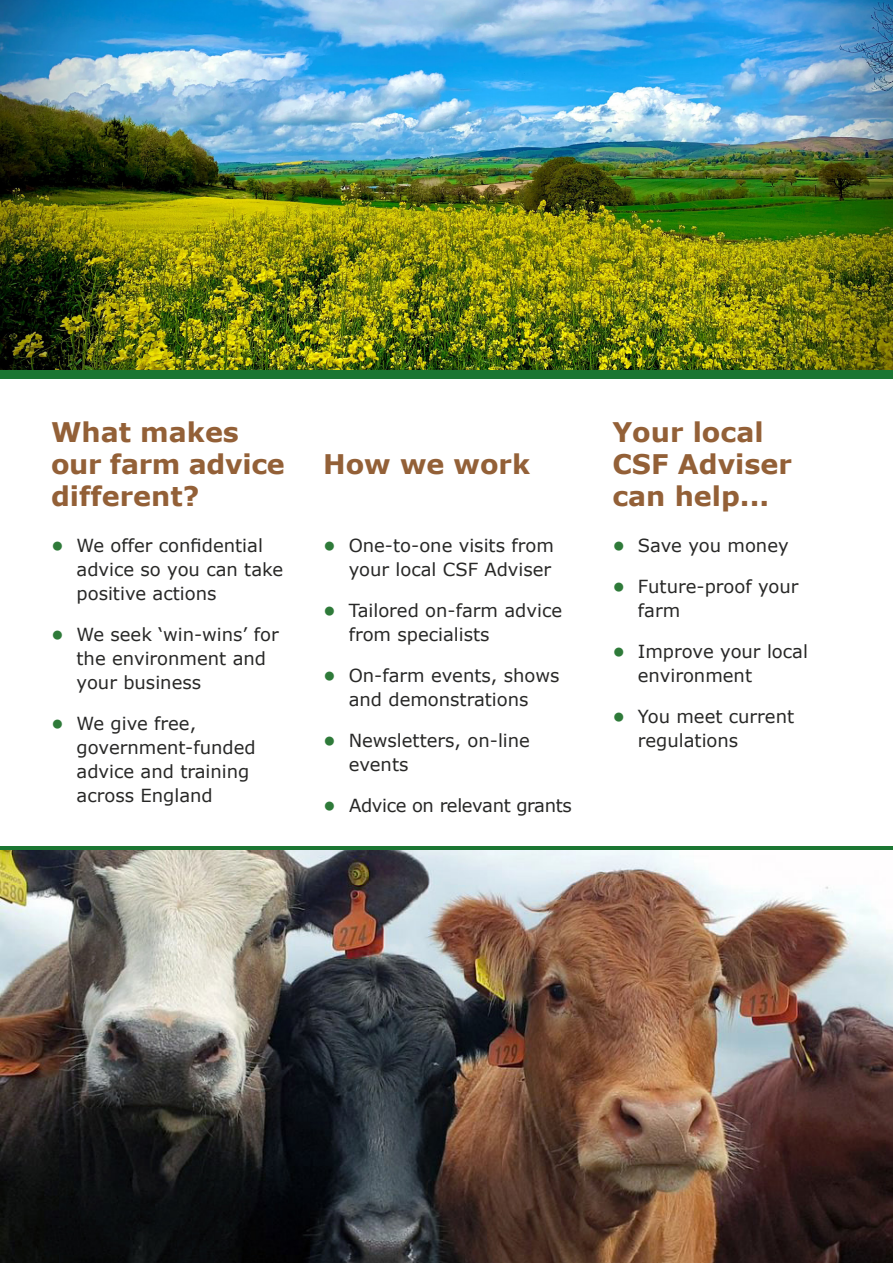
<style>
.page{position:relative;width:893px;height:1263px;background:#fff}
.page>*{position:absolute;margin:0;border:0;box-sizing:border-box;transform-origin:0 0}
.Header_3{font:700 27px/32.4px "Verdana";color:#936037}
.Header_2{font:700 27px/32.4px "Verdana";color:#936037}
.t1{font:18px/24px "Verdana";color:#282827}
.t2{font:18px "Verdana";letter-spacing:-.02em;color:#282827}
.s1{font-weight:700;color:#2e7a39}
</style>
<div class="page">
<img style="left:0;top:0;width:893px;height:370px">
<div style="left:0;top:370px;width:893px;height:8px;background:#1b7632"></div>
<div style="left:0;top:846px;width:893px;height:9px;background:#1b7632"></div>
<img style="left:0;top:850px;width:893px;height:413px">
<p class="Header_2" style="left:51px;top:415px;width:235px">What makes our farm advice different?</p>
<p class="t1" style="left:77px;top:533px;width:208px;text-indent:-26px"><span class="s1">•</span> We offer confidential advice so you can take positive actions</p>
<p class="t1" style="left:77px;top:622px;width:204px;text-indent:-26px"><span class="s1">•</span> We seek ‘win-wins’ for the environment and your business</p>
<p class="t1" style="left:77px;top:711px;width:181px;text-indent:-26px"><span class="s1">•</span> We give free, government-funded advice and training across England</p>
<p class="Header_3" style="left:323px;top:447px;width:208px">How we work</p>
<p class="t1" style="left:323px;top:533px;width:232px;text-align:right"><span class="s1">•</span> One-to-one visits from your local CSF Adviser</p>
<p class="t1" style="left:349px;top:598px;width:215px;text-indent:-26px"><span class="s1">•</span> Tailored on-farm advice from specialists</p>
<p class="t1" style="left:323px;top:663px;width:238px;text-align:center"><span class="s1">•</span> On-farm events, shows and demonstrations</p>
<p class="t1" style="left:349px;top:728px;width:183px;text-indent:-26px"><span class="s1">•</span> Newsletters, on-line events</p>
<p class="t2" style="left:323px;top:794px;width:250px"><span class="s1">•</span> Advice on relevant grants</p>
<p class="Header_3" style="left:612px;top:415px;width:181px">Your local<br>CSF Adviser can help...</p>
<p class="t1" style="left:612px;top:533px;width:178px"><span class="s1">•</span> Save you money</p>
<p class="t1" style="left:638px;top:574px;width:162px;text-indent:-26px"><span class="s1">•</span> Future-proof your farm</p>
<p class="t1" style="left:638px;top:639px;width:172px;text-indent:-26px"><span class="s1">•</span> Improve your local environment</p>
<p class="t1" style="left:638px;top:704px;width:158px;text-indent:-26px"><span class="s1">•</span> You meet current regulations</p>
</div>
